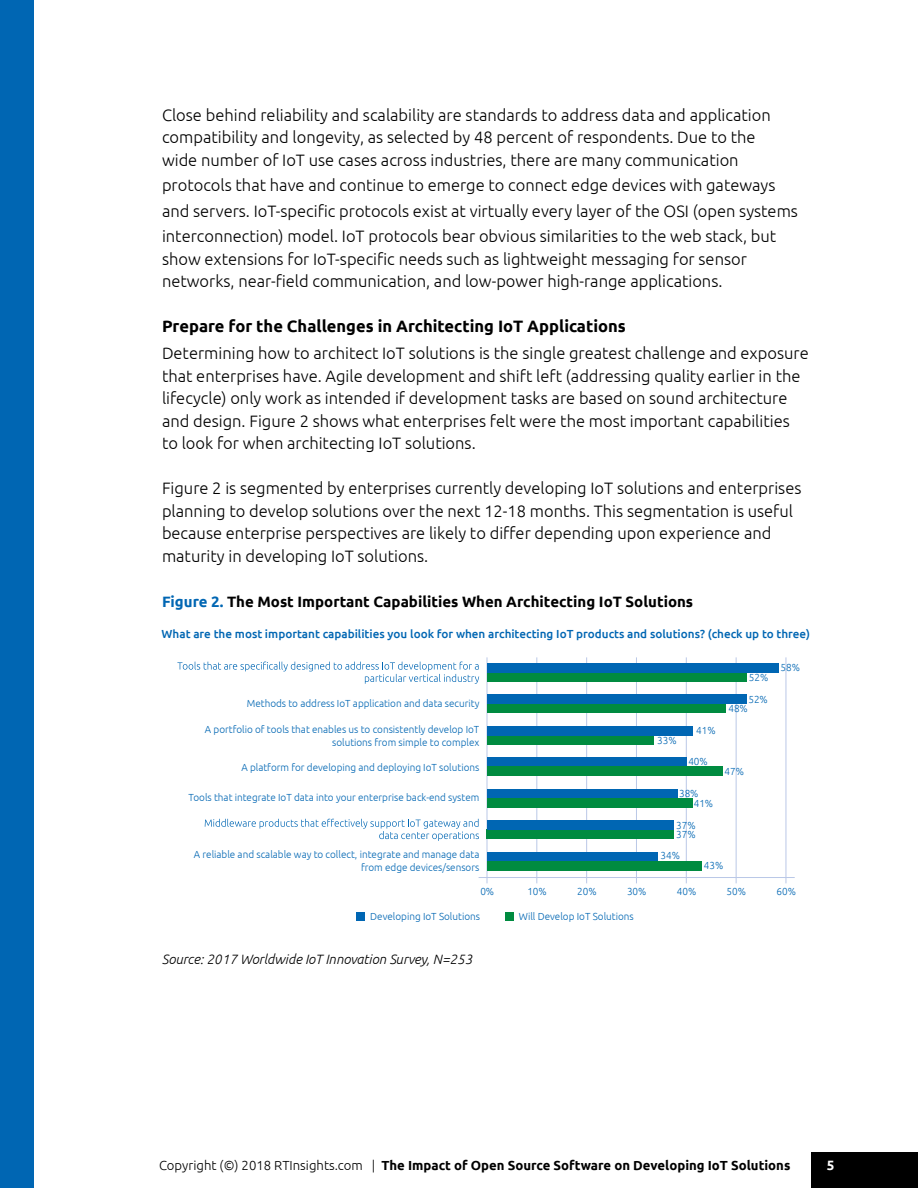
<style>
.page{position:relative;width:918px;height:1188px;background:#fff}
.page>*{position:absolute;margin:0;border:0;box-sizing:border-box;transform-origin:0 0}
.t1{font:300 16.5px/22.5px "Ubuntu";color:#000}
.t2{font:700 16.5px "Ubuntu";color:#000}
.t3{font:700 15px "Ubuntu";color:#000}
.t4{font:italic 300 13.5px "Ubuntu";color:#000}
.t5{font:700 13.5px "Ubuntu";color:#fff}
.t6{font:700 13.2px "Ubuntu";color:#000}
.t7{font:500 11.7px "Ubuntu";color:#0066b3}
.t8{font:300 10.2px/12.3px "Ubuntu";color:#0066b3}
.s1{color:#0066b3}
.s2{font-weight:300}
</style>
<div class="page">
<div style="left:812px;top:1152px;width:106px;height:36px;background:#000"></div>
<div style="left:0;top:0;width:33px;height:1188px;background:#0066b3"></div>
<hr style="left:786px;top:657px;width:1px;height:226px;background:#bac8e7">
<hr style="left:487px;top:657px;width:1px;height:226px;background:#bac8e7">
<hr style="left:536px;top:657px;width:1px;height:226px;background:#bac8e7">
<hr style="left:586px;top:657px;width:1px;height:226px;background:#bac8e7">
<hr style="left:636px;top:657px;width:1px;height:226px;background:#bac8e7">
<hr style="left:686px;top:657px;width:1px;height:226px;background:#bac8e7">
<hr style="left:736px;top:657px;width:1px;height:226px;background:#bac8e7">
<svg style="left:177px;top:662px;width:302px;height:22px"></svg>
<svg style="left:205px;top:819px;width:274px;height:22px"></svg>
<hr style="left:479px;top:877px;width:316px;height:1px;background:#bac8e7">
<div style="left:487px;top:672px;width:259px;height:9px;background:#008b40"></div>
<div style="left:487px;top:663px;width:291px;height:9px;background:#0066b3"></div>
<div style="left:487px;top:704px;width:239px;height:9px;background:#008b40"></div>
<div style="left:487px;top:695px;width:259px;height:9px;background:#0066b3"></div>
<div style="left:487px;top:735px;width:166px;height:9px;background:#008b40"></div>
<div style="left:487px;top:726px;width:206px;height:9px;background:#0066b3"></div>
<div style="left:487px;top:758px;width:199px;height:9px;background:#0066b3"></div>
<div style="left:487px;top:789px;width:190px;height:9px;background:#0066b3"></div>
<div style="left:487px;top:830px;width:187px;height:9px;background:#008b40"></div>
<div style="left:487px;top:821px;width:187px;height:9px;background:#0066b3"></div>
<div style="left:487px;top:852px;width:171px;height:9px;background:#0066b3"></div>
<div style="left:487px;top:767px;width:235px;height:9px;background:#008b40"></div>
<div style="left:487px;top:798px;width:206px;height:9px;background:#008b40"></div>
<div style="left:487px;top:861px;width:214px;height:9px;background:#008b40"></div>
<div style="left:357px;top:913px;width:8px;height:8px;background:#0066b3"></div>
<div style="left:505px;top:913px;width:8px;height:8px;background:#008b40"></div>
<p class="t1" style="left:162px;top:105px;width:610px">Close behind reliability and scalability are standards to address data and application compatibility and longevity, as selected by 48 percent of respondents. Due to the wide number of IoT use cases across industries, there are many communication</p>
<p class="t1" style="left:162px;top:174px;width:637px;line-height:25.5px">protocols that have and continue to emerge to connect edge devices with gateways and servers. IoT-specific protocols exist at virtually every layer of the OSI (open systems interconnection) model. IoT protocols bear obvious similarities to the web stack, but</p>
<p class="t1" style="left:162px;top:247px;width:586px">show extensions for IoT-specific needs such as lightweight messaging for sensor networks, near-field communication, and low-power high-range applications.</p>
<p class="t2" style="left:162px;top:316px;width:465px">Prepare for the Challenges in Architecting IoT Applications</p>
<p class="t1" style="left:162px;top:343px;width:648px">Determining how to architect IoT solutions is the single greatest challenge and exposure that enterprises have. Agile development and shift left (addressing quality earlier in the lifecycle) only work as intended if development tasks are based on sound architecture and design. Figure 2 shows what enterprises felt were the most important capabilities to look for when architecting IoT solutions.</p>
<p class="t1" style="left:162px;top:478px;width:641px">Figure 2 is segmented by enterprises currently developing IoT solutions and enterprises planning to develop solutions over the next 12-18 months. This segmentation is useful because enterprise perspectives are likely to differ depending upon experience and maturity in developing IoT solutions.</p>
<p class="t3" style="left:162px;top:592px;width:533px"><span class="s1">Figure 2.</span> The Most Important Capabilities When Architecting IoT Solutions</p>
<p class="t7" style="left:162px;top:629px;width:650px">What are the most important capabilities you look for when architecting IoT products and solutions? (check up to three)</p>
<p class="t8" style="left:781px;top:662px;width:21px">58%</p>
<p class="t8" style="left:247px;top:698px;width:234px">Methods to address IoT application and data security</p>
<p class="t8" style="left:748px;top:667px;width:21px;line-height:21.5px">52%<br>52%</p>
<p class="t8" style="left:728px;top:703px;width:21px">48%</p>
<p class="t8" style="left:205px;top:724px;width:276px;text-align:right">A portfolio of tools that enables us to consistently develop IoT solutions from simple to complex</p>
<p class="t8" style="left:657px;top:735px;width:21px">33%</p>
<p class="t8" style="left:696px;top:725px;width:21px">41%</p>
<p class="t8" style="left:241px;top:761px;width:239px">A platform for developing and deploying IoT solutions</p>
<p class="t8" style="left:188px;top:792px;width:292px">Tools that integrate IoT data into your enterprise back-end system</p>
<p class="t8" style="left:688px;top:756px;width:21px">40%</p>
<p class="t8" style="left:694px;top:789px;width:21px;line-height:9.8px;text-indent:-15px">38%<br>41%</p>
<p class="t8" style="left:725px;top:766px;width:21px">47%</p>
<p class="t8" style="left:676px;top:821px;width:21px;line-height:9.3px">37%<br>37%</p>
<p class="t8" style="left:194px;top:849px;width:287px;text-align:right">A reliable and scalable way to collect, integrate and manage data from edge devices/sensors</p>
<p class="t8" style="left:661px;top:850px;width:21px">34%</p>
<p class="t8" style="left:704px;top:860px;width:21px">43%</p>
<p class="t8" style="left:480px;top:886px;width:15px">0%</p>
<p class="t8" style="left:527px;top:886px;width:21px">10%</p>
<p class="t8" style="left:577px;top:886px;width:21px">20%</p>
<p class="t8" style="left:627px;top:886px;width:21px">30%</p>
<p class="t8" style="left:677px;top:886px;width:21px">40%</p>
<p class="t8" style="left:727px;top:886px;width:21px">50%</p>
<p class="t8" style="left:776px;top:886px;width:21px">60%</p>
<p class="t8" style="left:519px;top:911px;width:116px">Will Develop IoT Solutions</p>
<p class="t8" style="left:370px;top:911px;width:111px">Developing IoT Solutions</p>
<p class="t4" style="left:162px;top:953px;width:312px">Source: 2017 Worldwide IoT Innovation Survey, N=253</p>
<p class="t6" style="left:159px;top:1160px;width:633px"><span class="s2">Copyright (©) 2018 RTInsights.com |</span> The Impact of Open Source Software on Developing IoT Solutions</p>
<p class="t5" style="left:827px;top:1160px;width:9px">5</p>
</div>
